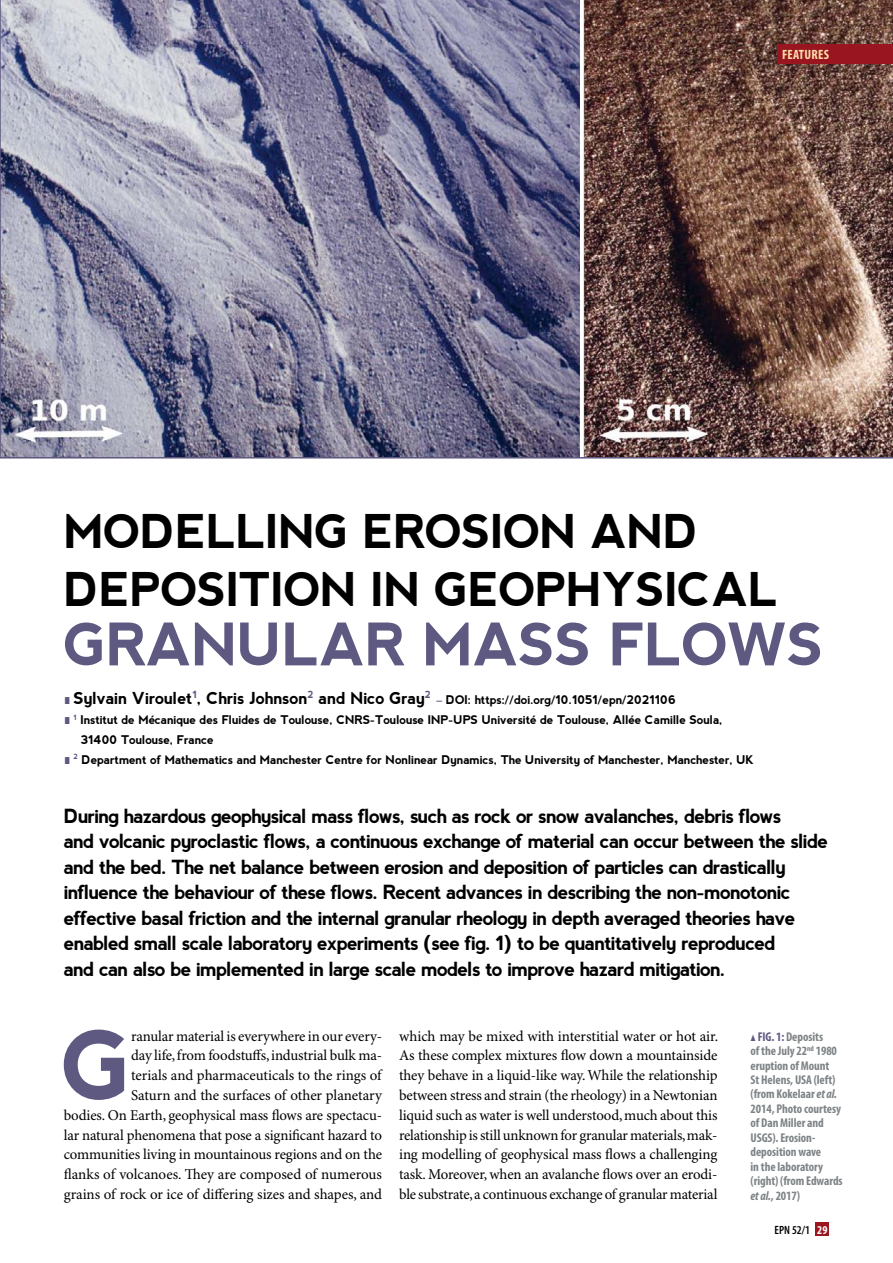
<style>
.page{position:relative;width:893px;height:1263px;background:#fff}
.page>*{position:absolute;margin:0;border:0;box-sizing:border-box;transform-origin:0 0}
.t1{font:700 96px "nevis";color:#5e5981}
.t2{font:700 58.5px "nevis";letter-spacing:-.015em;color:#5e5981}
.t3{font:700 46.5px/57.9px "nevis";letter-spacing:-.015em;color:#000}
.t4{font:700 19.5px/25.5px "nevis";letter-spacing:-.045em;color:#000}
.t5{font:700 16.5px "nevis";letter-spacing:-.015em;color:#000}
.t6{font:15px/19.8px "Minion Pro";letter-spacing:-.01em;color:#000;text-align:right}
.t7{font:700 condensed 13.5px "Myriad Pro";letter-spacing:.02em;color:#fedea9}
.t8{font:700 condensed 12.75px/14.4px "Myriad Pro";letter-spacing:-.005em;color:#7d8386}
.t9{font:700 12px "nevis";letter-spacing:-.015em;color:#000}
.t10{font:600 condensed 12px "Myriad Pro";color:#000}
.s1{font-family:"Myriad Pro";font-weight:900;font-size:9.75px;color:#5e5981}
.s2{color:#5e5981}
.s3{font-family:"Myriad Pro"}
.s4{font-family:"Mathematical Pi Six";font-weight:400;font-stretch:normal;font-size:8.7px;color:#5e5981}
.s5{font-style:italic}
.s6{font-weight:700;color:#fff}
</style>
<div class="page">
<img style="left:0;top:0;width:893px;height:458px">
<div style="left:816px;top:1222px;width:13px;height:14px;background:#991620"></div>
<div style="left:777px;top:45px;width:116px;height:19px;background:#991620"></div>
<p class="t7" style="left:782px;top:47px;width:49px">FEATURES</p>
<h3 class="t3" style="left:64px;top:502px;width:716px">MODELLING EROSION AND<br>DEPOSITION IN GEOPHYSICAL</h3>
<h2 class="t2" style="left:64px;top:611px;width:762px">GRANULAR MASS FLOWS</h2>
<p class="t5" style="left:64px;top:689px;width:369px"><span class="s1">l</span>Sylvain Viroulet<sup>1</sup>, Chris Johnson<sup>2</sup> and Nico Gray<sup>2</sup></p>
<p class="t9" style="left:436px;top:693px;width:242px"><span class="s2">–</span> DOI: https://doi.org/10.1051/epn/2021106</p>
<p class="t9" style="left:64px;top:713px;width:660px"><span class="s1">l</span> <sup>1</sup> Institut de Me<span class="s3">´</span>canique des Fluides de Toulouse, CNRS-Toulouse INP-UPS Universite<span class="s3">´</span> de Toulouse, Alle<span class="s3">´</span>e Camille Soula,</p>
<p class="t9" style="left:80px;top:733px;width:135px">31400 Toulouse, France</p>
<p class="t9" style="left:64px;top:752px;width:692px"><span class="s1">l</span> <sup>2</sup> Department of Mathematics and Manchester Centre for Nonlinear Dynamics, The University of Manchester, Manchester, UK</p>
<p class="t4" style="left:64px;top:803px;width:766px">During hazardous geophysical mass flows, such as rock or snow avalanches, debris flows<br>and volcanic pyroclastic flows, a continuous exchange of material can occur between the slide and the bed. The net balance between erosion and deposition of particles can drastically influence the behaviour of these flows. Recent advances in describing the non-monotonic effective basal friction and the internal granular rheology in depth averaged theories have enabled small scale laboratory experiments (see fig. 1) to be quantitatively reproduced<br>and can also be implemented in large scale models to improve hazard mitigation.</p>
<h1 class="t1" style="left:62px;top:1011px;width:72px">G</h1>
<p class="t6" style="left:64px;top:1026px;width:320px">ranular material is everywhere in our every-<br>day life, from foodstuffs, industrial bulk ma-<br>terials and pharmaceuticals to the rings of<br>Saturn and the surfaces of other planetary<br>bodies. On Earth, geophysical mass flows are spectacu&shy;lar natural phenomena that pose a significant hazard to communities living in mountainous regions and on the flanks of volcanoes. They are composed of numerous grains of rock or ice of differing sizes and shapes, and</p>
<p class="t6" style="left:399px;top:1026px;width:321px;text-align:justify">which may be mixed with interstitial water or hot air.<br>As these complex mixtures flow down a mountainside they behave in a liquid-like way. While the relationship between stress and strain (the rheology) in a Newtonian liquid such as water is well understood, much about this relationship is still unknown for granular materials, mak&shy;ing modelling of geophysical mass flows a challenging task. Moreover, when an avalanche flows over an erodi&shy;ble substrate, a continuous exchange of granular material</p>
<p class="t8" style="left:750px;top:1029px;width:94px"><span class="s4">m</span> <span class="s2">FIG. 1:</span> Deposits<br>of the July 22<sup>nd</sup> 1980 eruption of Mount<br>St Helens, USA (left) (from Kokelaar <span class="s5">et al.<br></span>2014, Photo courtesy of Dan Miller and<br>USGS). Erosion&shy;deposition wave<br>in the laboratory (right) (from Edwards <span class="s5">et al.</span>, 2017)</p>
<p class="t10" style="left:774px;top:1223px;width:54px">EPN 52/1 <span class="s6">29</span></p>
</div>
